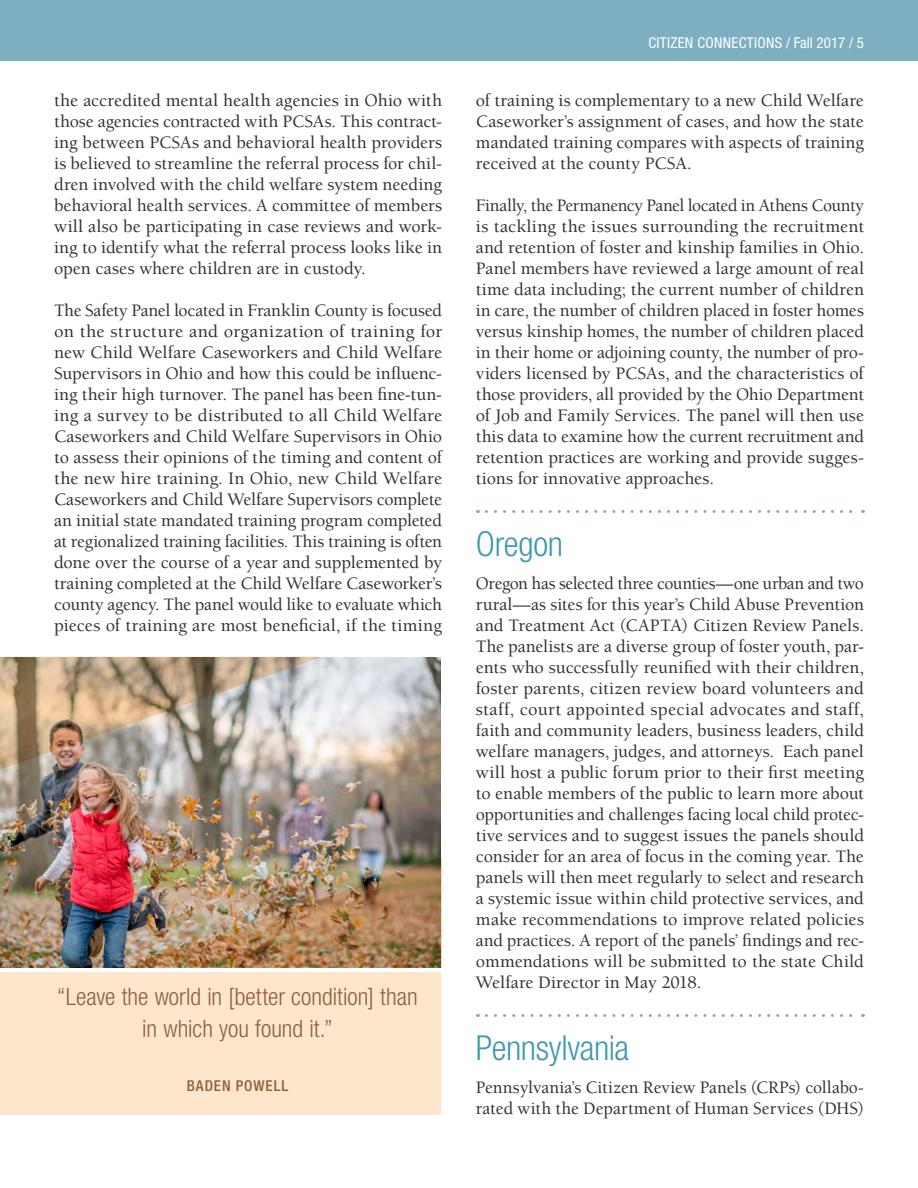
<style>
.page{position:relative;width:918px;height:1188px;background:#fff}
.page>*{position:absolute;margin:0;border:0;box-sizing:border-box;transform-origin:0 0}
.State_Name{font:300 condensed 34.5px "Helvetica Neue LT Std";letter-spacing:-.01em;color:#4099af}
.pull_quote{font:300 condensed 24px/31.5px "Helvetica Neue LT Std";color:#715144;text-align:center}
.body{font:500 18px/21px "Berkeley Std";color:#312f30;text-align:justify}
.t1{font:condensed 15px "Helvetica Neue LT Std";letter-spacing:.02em;color:#fff}
.pull_quote-2{font:500 condensed 15px "Helvetica Neue LT Std";letter-spacing:.065em;color:#715144}
</style>
<div class="page">
<div style="left:0;top:0;width:918px;height:60px;background:#7dafc1"></div>
<svg style="left:486px;top:510px;width:377px;height:3px"></svg>
<svg style="left:486px;top:1014px;width:377px;height:3px"></svg>
<img style="left:0;top:657px;width:441px;height:310px">
<div style="left:0;top:973px;width:441px;height:142px;background:#fde6cc"></div>
<img style="left:0;top:657px;width:322px;height:120px">
<img style="left:127px;top:857px;width:315px;height:110px">
<p class="body" style="left:54px;top:90px;width:390px">the accredited mental health agencies in Ohio with those agencies contracted with PCSAs. This contract&shy;ing between PCSAs and behavioral health providers is believed to streamline the referral process for chil&shy;dren involved with the child welfare system needing behavioral health services. A committee of members will also be participating in case reviews and work&shy;ing to identify what the referral process looks like in open cases where children are in custody.</p>
<p class="body" style="left:54px;top:300px;width:390px">The Safety Panel located in Franklin County is focused on the structure and organization of training for new Child Welfare Caseworkers and Child Welfare Supervisors in Ohio and how this could be influenc&shy;ing their high turnover. The panel has been fine-tun&shy;ing a survey to be distributed to all Child Welfare Caseworkers and Child Welfare Supervisors in Ohio to assess their opinions of the timing and content of the new hire training. In Ohio, new Child Welfare Caseworkers and Child Welfare Supervisors complete an initial state mandated training program completed at regionalized training facilities. This training is often done over the course of a year and supplemented by training completed at the Child Welfare Caseworker’s county agency. The panel would like to evaluate which pieces of training are most beneficial, if the timing</p>
<p class="pull_quote" style="left:57px;top:981px;width:362px">“Leave the world in [better condition] than in which you found it.”</p>
<p class="pull_quote-2" style="left:187px;top:1076px;width:103px">BADEN POWELL</p>
<p class="t1" style="left:648px;top:34px;width:217px">CITIZEN CONNECTIONS / Fall 2017 / 5</p>
<p class="body" style="left:476px;top:90px;width:390px">of training is complementary to a new Child Welfare Caseworker’s assignment of cases, and how the state mandated training compares with aspects of training received at the county PCSA.</p>
<p class="body" style="left:476px;top:195px;width:390px">Finally, the Permanency Panel located in Athens County is tackling the issues surrounding the recruitment and retention of foster and kinship families in Ohio.<br>Panel members have reviewed a large amount of real time data including; the current number of children in care, the number of children placed in foster homes versus kinship homes, the number of children placed in their home or adjoining county, the number of pro&shy;viders licensed by PCSAs, and the characteristics of those providers, all provided by the Ohio Department of Job and Family Services. The panel will then use this data to examine how the current recruitment and retention practices are working and provide sugges&shy;tions for innovative approaches.</p>
<h3 class="State_Name" style="left:476px;top:524px;width:89px">Oregon</h3>
<p class="body" style="left:476px;top:573px;width:390px">Oregon has selected three counties—one urban and two rural—as sites for this year’s Child Abuse Prevention and Treatment Act (CAPTA) Citizen Review Panels.<br>The panelists are a diverse group of foster youth, par&shy;ents who successfully reunified with their children, foster parents, citizen review board volunteers and staff, court appointed special advocates and staff, faith and community leaders, business leaders, child welfare managers, judges, and attorneys. Each panel will host a public forum prior to their first meeting to enable members of the public to learn more about opportunities and challenges facing local child protec&shy;tive services and to suggest issues the panels should consider for an area of focus in the coming year. The panels will then meet regularly to select and research a systemic issue within child protective services, and make recommendations to improve related policies and practices. A report of the panels’ findings and rec&shy;ommendations will be submitted to the state Child Welfare Director in May 2018.</p>
<h3 class="State_Name" style="left:476px;top:1028px;width:155px">Pennsylvania</h3>
<p class="body" style="left:476px;top:1077px;width:390px">Pennsylvania’s Citizen Review Panels (CRPs) collabo&shy;rated with the Department of Human Services (DHS)</p>
</div>
